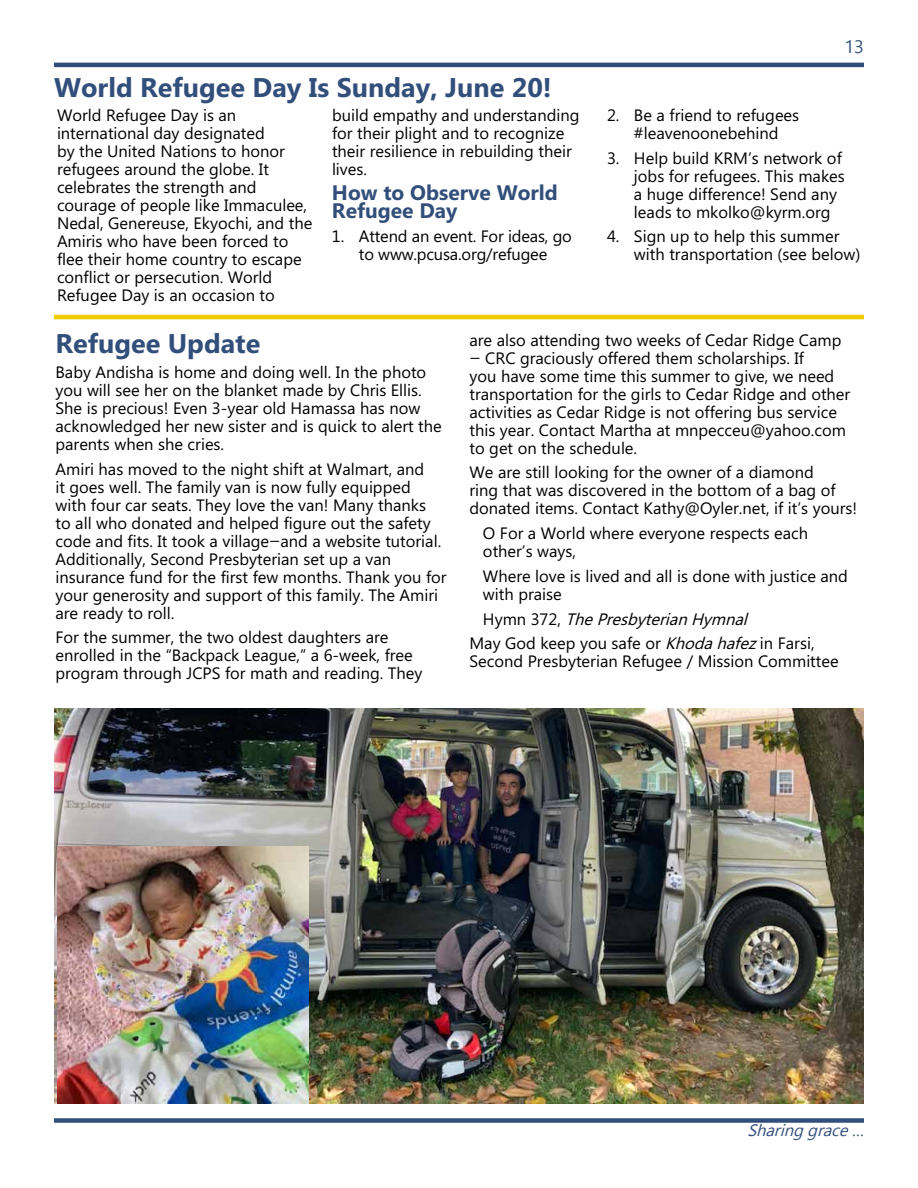
<style>
.page{position:relative;width:918px;height:1188px;background:#fff}
.page>*{position:absolute;margin:0;border:0;box-sizing:border-box;transform-origin:0 0}
.t1{font:700 27px "Microsoft Phags Pa";color:#324f7b}
.t2{font:700 21px/18px "Microsoft Phags Pa";color:#324f7b}
.t3{font:16.5px/18px "Microsoft Phags Pa";color:#000}
.t4{font:italic 16.5px "Segoe UI Emoji";color:#324f7b}
.s1{font-style:italic}
</style>
<div class="page">
<hr style="left:54px;top:63px;width:810px;height:4px;background:#324f7b">
<div style="left:54px;top:1118px;width:810px;height:5px;background:#324f7b"></div>
<img style="left:54px;top:708px;width:810px;height:395px">
<img style="left:57px;top:847px;width:252px;height:256px">
<hr style="left:54px;top:315px;width:810px;height:4px;background:#edcd00">
<h1 class="t1" style="left:54px;top:68px;width:499px">World Refugee Day Is Sunday, June 20!</h1>
<p class="t3" style="left:57px;top:105px;width:257px">World Refugee Day is an international day designated<br>by the United Nations to honor refugees around the globe. It celebrates the strength and courage of people like Immaculee,<br>Nedal, Genereuse, Ekyochi, and the<br>Amiris who have been forced to flee their home country to escape conflict or persecution. World<br>Refugee Day is an occasion to</p>
<p class="t3" style="left:332px;top:105px;width:249px">build empathy and understanding for their plight and to recognize their resilience in rebuilding their lives.</p>
<p class="t2" style="left:332px;top:182px;width:227px">How to Observe World<br>Refugee Day</p>
<p class="t3" style="left:332px;top:227px;width:241px;text-align:center">1. Attend an event. For ideas, go to www.pcusa.org/refugee</p>
<p class="t3" style="left:607px;top:105px;width:194px;text-align:center">2. Be a friend to refugees #leavenoonebehind</p>
<p class="t3" style="left:634px;top:148px;width:212px;text-indent:-27px">3. Help build KRM’s network of jobs for refugees. This makes a huge difference! Send any leads to mkolko@kyrm.org</p>
<p class="t3" style="left:634px;top:227px;width:228px;text-indent:-27px">4. Sign up to help this summer with transportation (see below)</p>
<h1 class="t1" style="left:56px;top:324px;width:206px">Refugee Update</h1>
<p class="t3" style="left:56px;top:362px;width:388px">Baby Andisha is home and doing well. In the photo you will see her on the blanket made by Chris Ellis.<br>She is precious! Even 3-year old Hamassa has now acknowledged her new sister and is quick to alert the parents when she cries.</p>
<p class="t3" style="left:56px;top:459px;width:393px">Amiri has moved to the night shift at Walmart, and<br>it goes well. The family van is now fully equipped<br>with four car seats. They love the van! Many thanks<br>to all who donated and helped figure out the safety code and fits. It took a village—and a website tutorial.<br>Additionally, Second Presbyterian set up a van insurance fund for the first few months. Thank you for your generosity and support of this family. The Amiri are ready to roll.</p>
<p class="t3" style="left:56px;top:628px;width:368px">For the summer, the two oldest daughters are enrolled in the “Backpack League,” a 6-week, free program through JCPS for math and reading. They</p>
<p class="t3" style="left:470px;top:330px;width:373px">are also attending two weeks of Cedar Ridge Camp</p>
<p class="t3" style="left:470px;top:348px;width:382px">— CRC graciously offered them scholarships. If<br>you have some time this summer to give, we need transportation for the girls to Cedar Ridge and other activities as Cedar Ridge is not offering bus service this year. Contact Martha at mnpecceu@yahoo.com to get on the schedule.</p>
<p class="t3" style="left:470px;top:463px;width:389px">We are still looking for the owner of a diamond<br>ring that was discovered in the bottom of a bag of donated items. Contact Kathy@Oyler.net, if it’s yours!</p>
<p class="t3" style="left:483px;top:523px;width:327px">O For a World where everyone respects each other’s ways,</p>
<p class="t3" style="left:483px;top:566px;width:367px">Where love is lived and all is done with justice and with praise</p>
<p class="t3" style="left:470px;top:605px;width:347px;line-height:24.8px;text-indent:13px">H y m n 3 7 2 , <span class="s1">ThePresbyterianHymnal<br></span>May God keep you safe or <span class="s1">Khodahafez</span>in Farsi,</p>
<p class="t3" style="left:469px;top:652px;width:371px">Second Presbyterian Refugee / Mission Committee</p>
<p class="t4" style="left:784px;top:1120px;width:16px">■</p>
</div>
